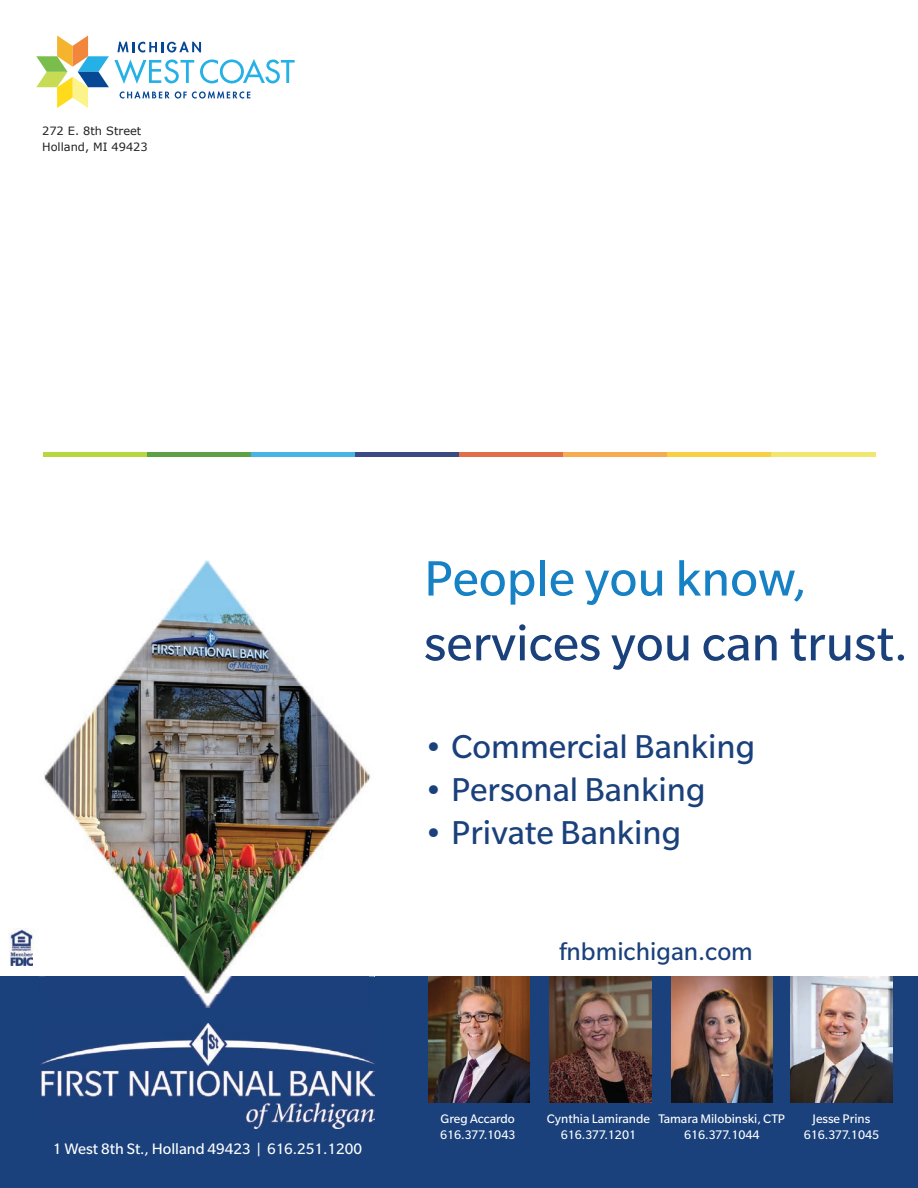
<style>
.page{position:relative;width:918px;height:1188px;background:#fff}
.page>*{position:absolute;margin:0;border:0;box-sizing:border-box;transform-origin:0 0}
.t1{font:54px/64.8px "Slate Std";color:#1a417c}
.t2{font:36px "Slate Std";color:#1a417c}
.t3{font:27px "Slate Std";color:#1a417c}
.t4{font:16.5px "Slate Std";color:#fff}
.t5{font:13.5px/16.2px "Slate Std";color:#fff;text-align:center}
.t6{font:11.4px "Verdana";color:#231f20}
.s1{color:#1681c4}
</style>
<div class="page">
<svg style="left:36px;top:35px;width:259px;height:73px"></svg>
<div style="left:43px;top:452px;width:104px;height:5px;background:#b6d741"></div>
<div style="left:147px;top:452px;width:104px;height:5px;background:#5ea045"></div>
<div style="left:251px;top:452px;width:104px;height:5px;background:#48b3e5"></div>
<div style="left:355px;top:452px;width:105px;height:5px;background:#3c4a84"></div>
<div style="left:460px;top:452px;width:104px;height:5px;background:#e36d4a"></div>
<div style="left:564px;top:452px;width:104px;height:5px;background:#f6ad51"></div>
<div style="left:668px;top:452px;width:104px;height:5px;background:#f7d142"></div>
<div style="left:772px;top:452px;width:104px;height:5px;background:#f1e670"></div>
<div style="left:0;top:976px;width:918px;height:212px;background:#1a417c"></div>
<img style="left:40px;top:1023px;width:334px;height:105px">
<img style="left:46px;top:612px;width:323px;height:396px">
<img style="left:167px;top:560px;width:80px;height:52px">
<img style="left:44px;top:773px;width:2px;height:9px">
<img style="left:40px;top:976px;width:334px;height:17px">
<img style="left:428px;top:976px;width:101px;height:126px">
<img style="left:550px;top:976px;width:101px;height:126px">
<img style="left:671px;top:976px;width:102px;height:126px">
<img style="left:791px;top:976px;width:101px;height:126px">
<img style="left:11px;top:952px;width:21px;height:13px">
<img style="left:9px;top:928px;width:24px;height:23px">
<p class="t6" style="left:42px;top:123px;width:101px">272 E. 8th Street</p>
<p class="t6" style="left:42px;top:140px;width:107px">Holland, MI 49423</p>
<p class="t4" style="left:53px;top:1141px;width:311px">1 West 8th St., Holland 49423 | 616.251.1200</p>
<p class="t1" style="left:424px;top:546px;width:485px"><span class="s1">People you know, </span>services you can trust.</p>
<p class="t2" style="left:424px;top:727px;width:333px">• Commercial Banking</p>
<p class="t2" style="left:424px;top:771px;width:283px">• Personal Banking</p>
<p class="t2" style="left:424px;top:814px;width:259px">• Private Banking</p>
<p class="t3" style="left:559px;top:938px;width:195px">fnbmichigan.com</p>
<p class="t5" style="left:440px;top:1110px;width:77px;text-align:left">Greg Accardo<br>616.377.1043</p>
<p class="t5" style="left:547px;top:1110px;width:105px">Cynthia Lamirande<br>616.377.1201</p>
<p class="t5" style="left:658px;top:1110px;width:128px">Tamara Milobinski, CTP<br>616.377.1044</p>
<p class="t5" style="left:804px;top:1110px;width:77px">Jesse Prins<br>616.377.1045</p>
</div>
